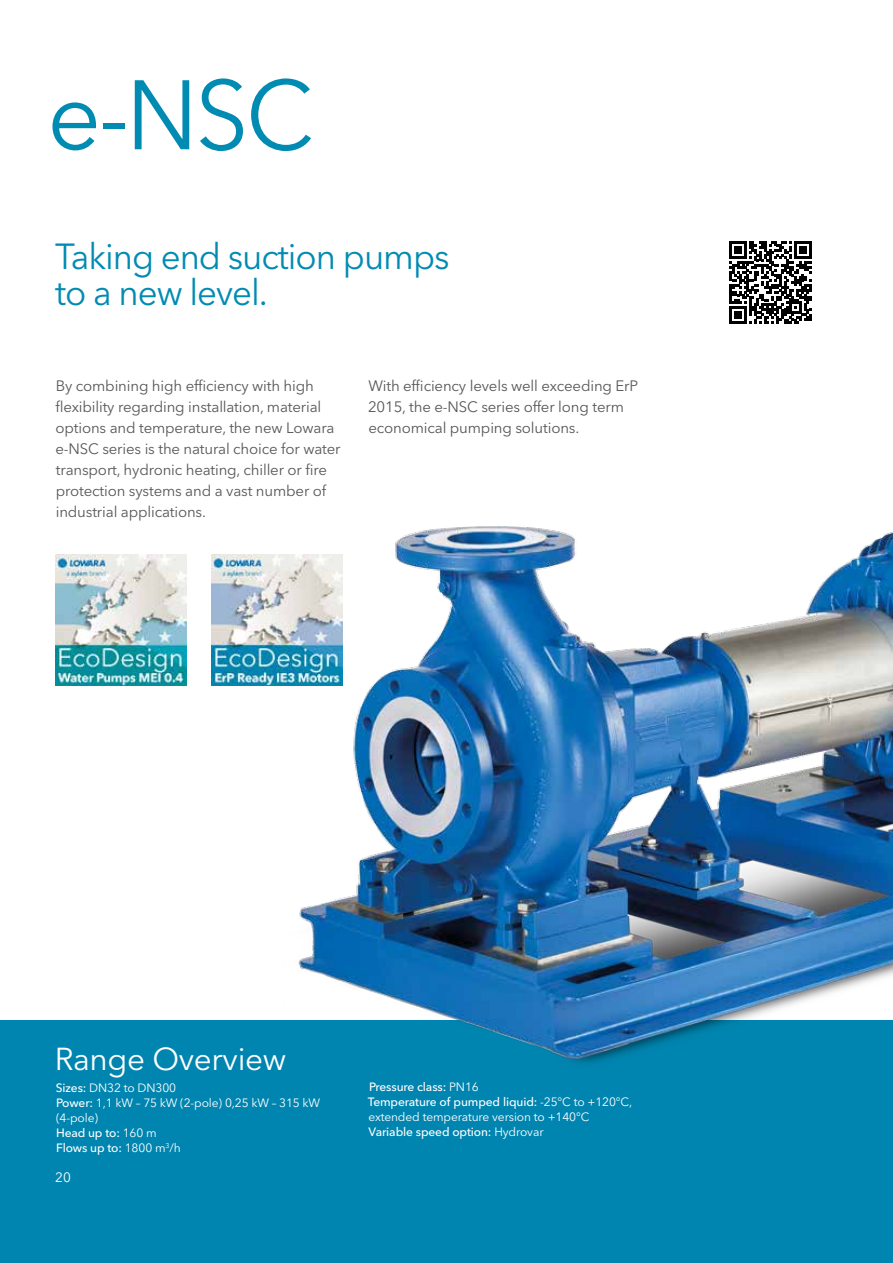
<style>
.page{position:relative;width:893px;height:1263px;background:#fff}
.page>*{position:absolute;margin:0;border:0;box-sizing:border-box;transform-origin:0 0}
.t1{font:97.5px "Avenir Next LT Pro";color:#008bb3}
.t2{font:36px/36px "Avenir Next LT Pro";letter-spacing:-.03em;color:#008bb3}
.t3{font:31.5px "Avenir Next LT Pro";letter-spacing:-.01em;color:#fff}
.t4{font:15px/21px "Avenir Next LT Pro";letter-spacing:-.01em;color:#575756}
.t5{font:13.5px "Avenir Next LT Pro";color:#fff}
.t6{font:500 12px/15px "Avenir Next LT Pro";letter-spacing:-.01em;color:#fff}
.t7{font:12px/15px "Avenir Next LT Pro";letter-spacing:-.01em;color:#fff}
.s1{font-weight:500}
.s2{font-weight:400}
</style>
<div class="page">
<div style="left:0;top:1020px;width:893px;height:243px;background:#0085b0"></div>
<img style="left:283px;top:310px;width:610px;height:753px">
<img style="left:55px;top:554px;width:131px;height:131px">
<img style="left:212px;top:554px;width:131px;height:131px">
<svg style="left:729px;top:241px;width:82px;height:83px"></svg>
<h1 class="t1" style="left:47px;top:57px;width:268px">e-NSC</h1>
<h2 class="t2" style="left:55px;top:238px;width:396px">Taking end suction pumps to a new level.</h2>
<p class="t4" style="left:55px;top:375px;width:287px">By combining high efficiency with high flexibility regarding installation, material options and temperature, the new Lowara e-NSC series is the natural choice for water transport, hydronic heating, chiller or fire protection systems and a vast number of industrial applications.</p>
<p class="t4" style="left:368px;top:375px;width:272px">With efficiency levels well exceeding ErP<br>2015, the e-NSC series offer long term economical pumping solutions.</p>
<h3 class="t3" style="left:55px;top:1040px;width:233px">Range Overview</h3>
<p class="t7" style="left:56px;top:1081px;width:266px"><span class="s1">Sizes:</span> DN32 to DN300<br><span class="s1">Power:</span> 1,1 kW – 75 kW (2-pole) 0,25 kW – 315 kW (4-pole)<br><span class="s1">Head up to:</span> 160 m<br><span class="s1">Flows up to:</span> 1800 m<sup>3</sup>/h</p>
<p class="t6" style="left:368px;top:1079px;width:266px">Pressure class: <span class="s2">PN16<br></span>Temperature of pumped liquid: <span class="s2">-25°C to +120°C, extended temperature version to +140°C </span>Variable speed option: <span class="s2">Hydrovar</span></p>
<p class="t5" style="left:55px;top:1169px;width:17px">20</p>
</div>
